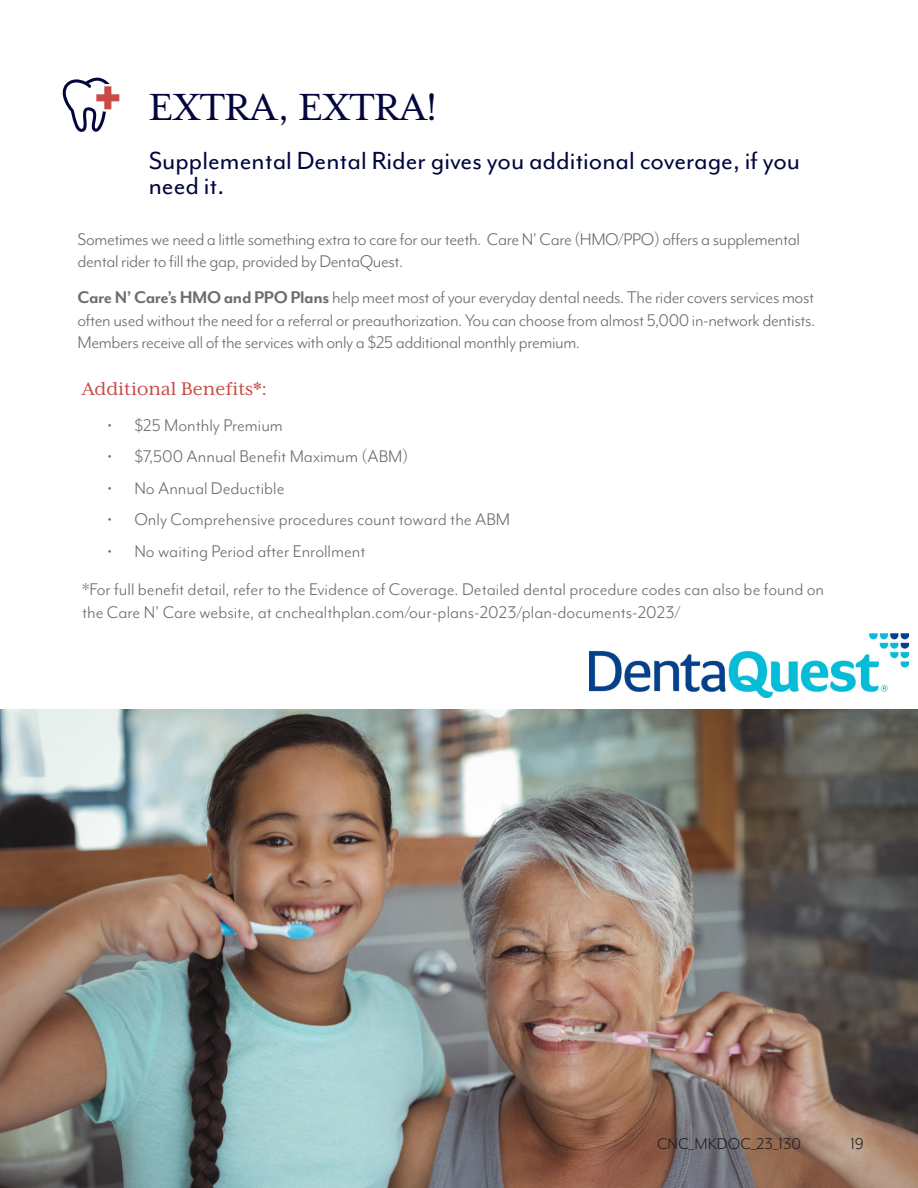
<style>
.page{position:relative;width:918px;height:1188px;background:#fff}
.page>*{position:absolute;margin:0;border:0;box-sizing:border-box;transform-origin:0 0}
.t1{font:43.5px "Mrs Eaves XL Serif OT";color:#02063d}
.t2{font:28.5px/25.5px "Mr Eaves Mod OT";color:#02063d}
.Paragraph_Style_1{font:21px "Mrs Eaves XL Serif OT";color:#c84b46}
.t3{font:19.5px/22.5px "Mr Eaves Mod OT";color:#6c6d70;text-align:justify}
.t4{font:19.5px/22.5px "Mr Eaves Mod OT";letter-spacing:-.02em;color:#6c6d70}
.t5{font:18px "Mr Eaves Mod OT";color:#231f20}
.s1{font-weight:700}
</style>
<div class="page">
<svg style="left:62px;top:77px;width:58px;height:55px"></svg>
<img style="left:590px;top:633px;width:319px;height:64px">
<img style="left:0;top:709px;width:918px;height:479px">
<p class="t1" style="left:149px;top:84px;width:290px">EXTRA, EXTRA!</p>
<p class="t2" style="left:149px;top:147px;width:653px">Supplemental Dental Rider gives you additional coverage, if you need it.</p>
<p class="t4" style="left:78px;top:228px;width:724px">Sometimes we need a little something extra to care for our teeth. Care N’ Care (HMO/PPO) offers a supplemental dental rider to fill the gap, provided by DentaQuest.</p>
<p class="t3" style="left:78px;top:286px;width:739px"><span class="s1">Care N’ Care’s HMO and PPO Plans</span> help meet most of your everyday dental needs. The rider covers services most often used without the need for a referral or preauthorization. You can choose from almost 5,000 in-network dentists.<br>Members receive all of the services with only a $25 additional monthly premium.</p>
<p class="Paragraph_Style_1" style="left:82px;top:378px;width:186px">Additional Benefits*:</p>
<p class="t3" style="left:107px;top:414px;width:177px">• $25 Monthly Premium</p>
<p class="t3" style="left:107px;top:445px;width:302px">• $7,500 Annual Benefit Maximum (ABM)</p>
<p class="t3" style="left:107px;top:477px;width:179px">• No Annual Deductible</p>
<p class="t3" style="left:107px;top:508px;width:404px">• Only Comprehensive procedures count toward the ABM</p>
<p class="t3" style="left:107px;top:540px;width:260px">• No waiting Period after Enrollment</p>
<p class="t3" style="left:82px;top:577px;width:744px;line-height:23.4px">*For full benefit detail, refer to the Evidence of Coverage. Detailed dental procedure codes can also be found on the Care N’ Care website, at cnchealthplan.com/our-plans-2023/plan-documents-2023/</p>
<p class="t5" style="left:657px;top:1134px;width:146px">CNC_MKDOC_23_130</p>
<p class="t5" style="left:850px;top:1134px;width:15px">19</p>
</div>
